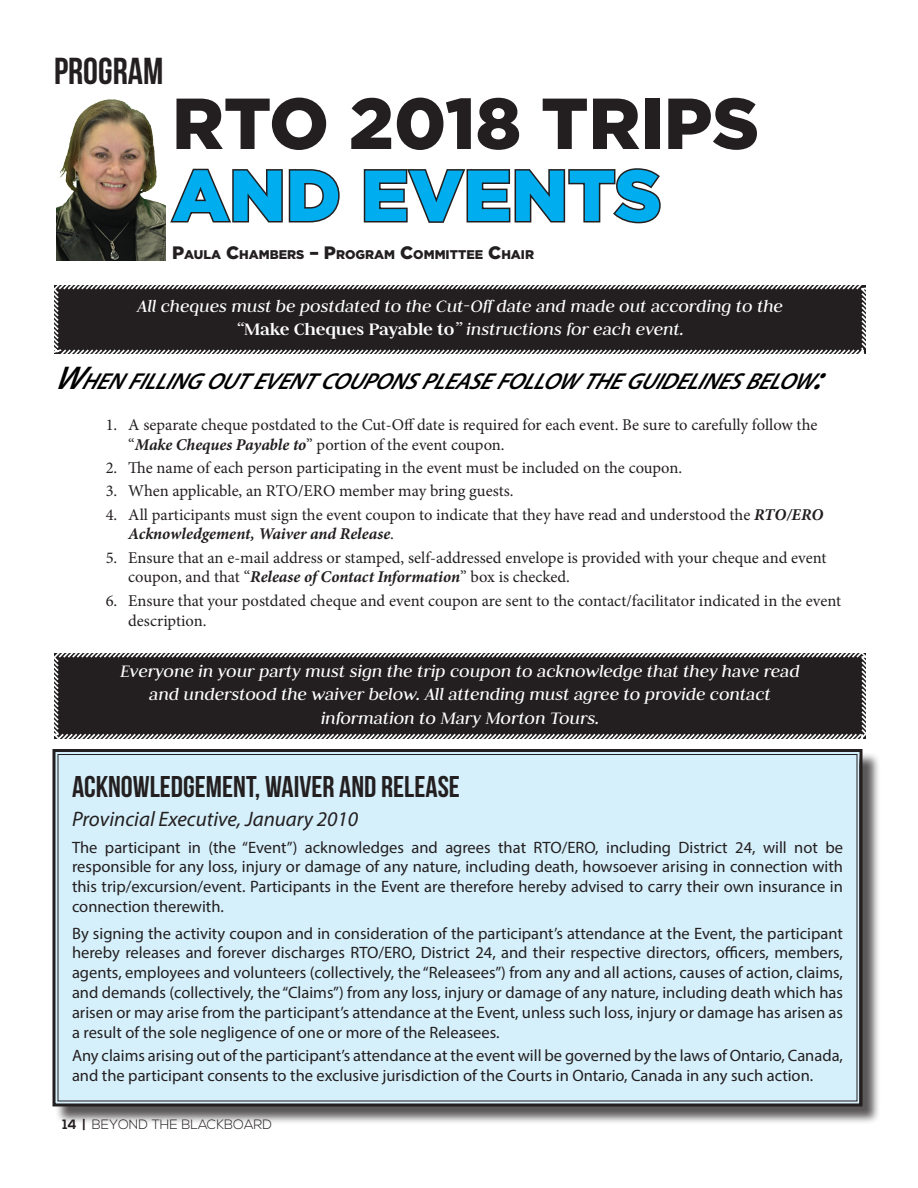
<style>
.page{position:relative;width:918px;height:1188px;background:#fff}
.page>*{position:absolute;margin:0;border:0;box-sizing:border-box;transform-origin:0 0}
.t1{font:900 72px "Gotham";color:#231f20}
.t2{font:900 72px "Gotham";color:#00aeef}
.Sub_Title{font:37.5px "Bebas Neue";color:#231f20}
.t3{font:30px "Bebas Neue";color:#231f20}
.t4{font:italic 600 23.1px "Myriad Pro";color:#000}
.t5{font:italic 21px "Myriad Pro";color:#231f20}
.t6{font:italic 19.5px/23.4px "Judson";letter-spacing:-.01em;color:#fff;text-align:center}
.t7{font:16.5px/19.8px "Myriad Pro";color:#231f20;text-align:justify}
.t8{font:16.5px/19.8px "Minion Pro";letter-spacing:-.005em;color:#231f20}
.t9{font:300 13.5px "Nexa";color:#231f20}
.t10{font:900 12.6px "Gotham";color:#231f20}
.s1{font-size:18px}
.s2{font-weight:700;font-style:normal}
.s3{font-size:33px}
.s4{font-weight:700;font-style:italic}
.s5{font-weight:700}
</style>
<div class="page">
<svg style="left:54px;top:285px;width:812px;height:69px;background:#312e2f"></svg>
<svg style="left:54px;top:653px;width:812px;height:86px;background:#2f2c2c"></svg>
<div style="left:55px;top:752px;width:826px;height:373px;background:#231f20;opacity:.75"></div>
<div style="left:52px;top:749px;width:812px;height:359px;background:#d6f0fb"></div>
<svg style="left:170px;top:168px;width:170px;height:55px"></svg>
<svg style="left:363px;top:168px;width:298px;height:56px"></svg>
<img style="left:56px;top:99px;width:109px;height:161px">
<p class="Sub_Title" style="left:54px;top:51px;width:111px">PROGRAM</p>
<p class="t1" style="left:172px;top:82px;width:589px">RTO 2018 TRIPS</p>
<p class="t2" style="left:172px;top:154px;width:491px">AND EVENTS</p>
<p class="t10" style="left:172px;top:247px;width:364px"><span class="s1">P</span>AULA <span class="s1">C</span>HAMBERS <span class="s1">– P</span>ROGRAM <span class="s1">C</span>OMM ITTEE <span class="s1">C</span>HAIR</p>
<p class="t6" style="left:137px;top:294px;width:647px">All cheques must be postdated to the Cut-Off date and made out according to the</p>
<p class="t6" style="left:236px;top:317px;width:450px">“<span class="s2">Make Cheques Payable to</span>” instructions for each event.</p>
<p class="t4" style="left:54px;top:367px;width:783px"><span class="s3">W</span>HEN FILLING OUT EVENT COUPONS PLEASE FOLLOW THE GUIDELINES BELOW<span class="s3">:</span></p>
<p class="t8" style="left:128px;top:415px;width:691px;text-indent:-22px">1. A separate cheque postdated to the Cut-Off date is required for each event. Be sure to carefully follow the “<span class="s4">Make Cheques Payable to</span>” portion of the event coupon.</p>
<p class="t8" style="left:106px;top:458px;width:578px">2. The name of each person participating in the event must be included on the coupon.</p>
<p class="t8" style="left:106px;top:481px;width:409px">3. When applicable, an RTO/ERO member may bring guests.</p>
<p class="t8" style="left:128px;top:504px;width:697px;text-indent:-22px">4. All participants must sign the event coupon to indicate that they have read and understood the <span class="s4">RTO/ERO<br>Acknowledgement, Waiver and Release</span>.</p>
<p class="t8" style="left:128px;top:548px;width:700px;text-indent:-22px">5. Ensure that an e-mail address or stamped, self-addressed envelope is provided with your cheque and event coupon, and that “<span class="s4">Release of Contact Information</span>” box is checked.</p>
<p class="t8" style="left:128px;top:591px;width:714px;text-indent:-22px">6. Ensure that your postdated cheque and event coupon are sent to the contact/facilitator indicated in the event description.</p>
<p class="t6" style="left:120px;top:659px;width:681px">Everyone in your party must sign the trip coupon to acknowledge that they have read and understood the waiver below. All attending must agree to provide contact information to Mary Morton Tours.</p>
<p class="t3" style="left:72px;top:771px;width:389px">ACKNOWLEDGEMENT, WAIVER AND RELEASE</p>
<p class="t5" style="left:72px;top:806px;width:288px">Provincial Executive, January 2010</p>
<p class="t7" style="left:72px;top:837px;width:773px">The participant in (the “Event”) acknowledges and agrees that RTO/ERO, including District 24, will not be responsible for any loss, injury or damage of any nature, including death, howsoever arising in connection with this trip/excursion/event. Participants in the Event are therefore hereby advised to carry their own insurance in connection therewith.</p>
<p class="t7" style="left:72px;top:923px;width:773px">By signing the activity coupon and in consideration of the participant’s attendance at the Event, the participant hereby releases and forever discharges RTO/ERO, District 24, and their respective directors, officers, members, agents, employees and volunteers (collectively, the “Releasees”) from any and all actions, causes of action, claims, and demands (collectively, the “Claims”) from any loss, injury or damage of any nature, including death which has arisen or may arise from the participant’s attendance at the Event, unless such loss, injury or damage has arisen as a result of the sole negligence of one or more of the Releasees.</p>
<p class="t7" style="left:72px;top:1045px;width:773px">Any claims arising out of the participant’s attendance at the event will be governed by the laws of Ontario, Canada, and the participant consents to the exclusive jurisdiction of the Courts in Ontario, Canada in any such action.</p>
<p class="t9" style="left:63px;top:1117px;width:211px"><span class="s5">14 |</span> BEYOND THE BLACKBOARD</p>
</div>
